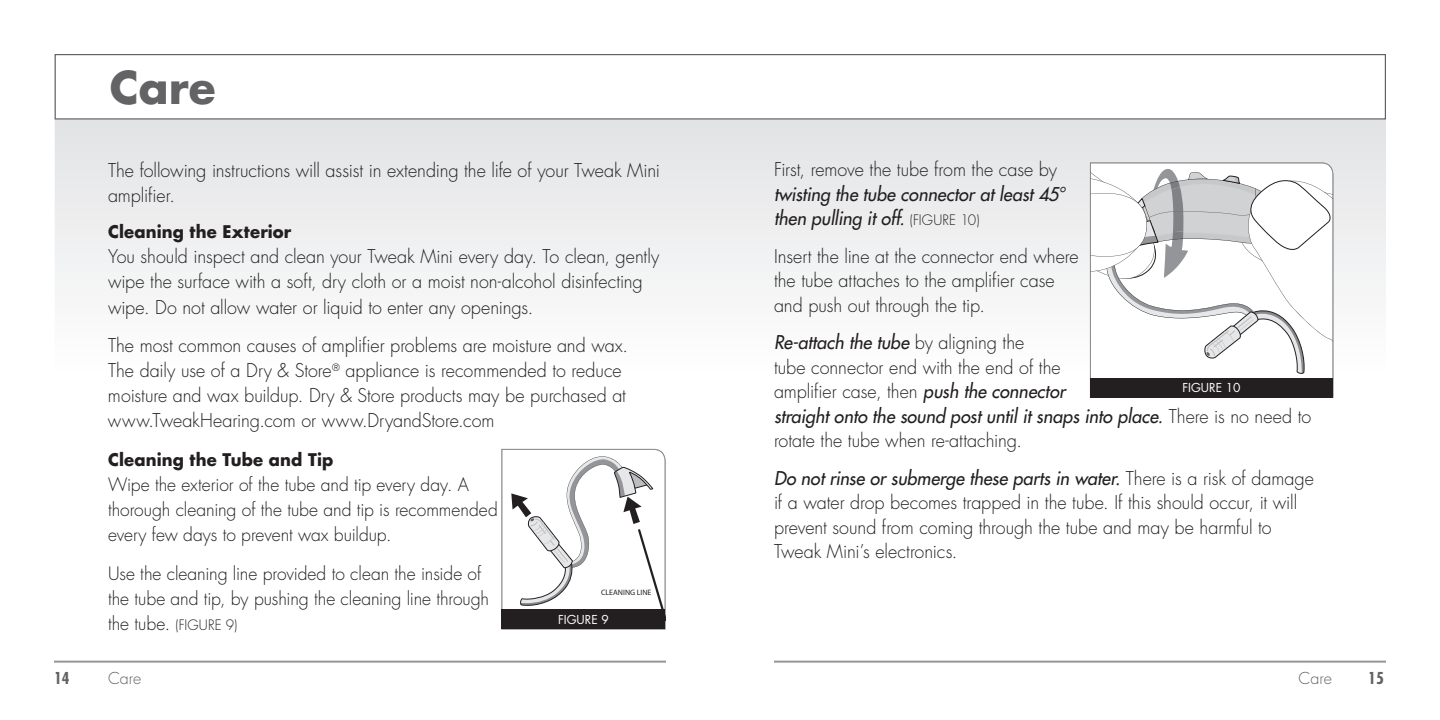
<style>
.page{position:relative;width:1440px;height:720px;background:#fff}
.page>*{position:absolute;margin:0;border:0;box-sizing:border-box;transform-origin:0 0}
.t1{font:700 44px "Futura";color:#636366}
.t2{font:300 18.4px/24.4px "Futura";color:#231f20}
.t3{font:italic 18.4px/24.4px "Futura";color:#231f20}
.t4{font:300 18px/25.2px "Futura";letter-spacing:-.005em;color:#231f20}
.t5{font:700 17px "Futura";letter-spacing:.01em;color:#231f20}
.t6{font:300 16px "Futura";color:#636366}
.t7{font:700 condensed 16px "Futura";color:#636366}
.t8{font:300 14px "Futura";letter-spacing:.015em;color:#231f20}
.t9{font:12px "Futura";color:#fff}
.t10{font:7.8px "Myriad Pro";color:#231f20}
.s1{font-size:18px}
.s2{font-weight:300;font-style:normal;font-size:14px}
.s3{font-weight:400;font-style:italic}
</style>
<div class="page">
<svg style="left:720px;top:120px;width:666px;height:278px"></svg>
<svg style="left:55px;top:120px;width:665px;height:329px"></svg>
<div style="left:55px;top:54px;width:666px;height:66px;border:1px solid #636366"></div>
<hr style="left:54px;top:661px;width:612px;height:2px;background:#939598">
<hr style="left:774px;top:661px;width:612px;height:2px;background:#939598">
<svg style="left:1090px;top:163px;width:243px;height:213px"></svg>
<svg style="left:501px;top:449px;width:165px;height:181px"></svg>
<div style="left:1090px;top:378px;width:243px;height:19px;background:#231f20"></div>
<div style="left:502px;top:610px;width:163px;height:19px;background:#231f20"></div>
<div style="left:719px;top:54px;width:667px;height:66px;background:#fff;border:1px solid #636366"></div>
<h1 class="t1" style="left:110px;top:57px;width:107px">Care</h1>
<p class="t2" style="left:108px;top:158px;width:554px;line-height:25.2px">The following instructions will assist in extending the life of your Tweak Mini amplifier.</p>
<p class="t5" style="left:108px;top:220px;width:185px">Cleaning the Exterior</p>
<p class="t2" style="left:108px;top:244px;width:553px;line-height:25.2px">You should inspect and clean your Tweak Mini every day. To clean, gently wipe the surface with a soft, dry cloth or a moist non-alcohol disinfecting wipe. Do not allow water or liquid to enter any openings.</p>
<p class="t2" style="left:108px;top:333px;width:522px;line-height:25.2px">The most common causes of amplifier problems are moisture and wax.<br>The daily use of a Dry &amp; Store<sup>®</sup> appliance is recommended to reduce moisture and wax buildup. Dry &amp; Store products may be purchased at www.TweakHearing.com or www.DryandStore.com</p>
<p class="t5" style="left:108px;top:447px;width:227px">Cleaning the Tube and Tip</p>
<p class="t4" style="left:108px;top:472px;width:391px">Wipe the exterior of the tube and tip every day. A thorough cleaning of the tube and tip is recommended every few days to prevent wax buildup.</p>
<p class="t4" style="left:108px;top:561px;width:383px">Use the cleaning line provided to clean the inside of the tube and tip, by pushing the cleaning line through</p>
<p class="t8" style="left:108px;top:616px;width:131px"><span class="s1">the tube.</span> (FIgURe 9)</p>
<p class="t10" style="left:601px;top:588px;width:52px">CLEANING LINE</p>
<p class="t9" style="left:558px;top:611px;width:52px">FIGURE 9</p>
<p class="t2" style="left:774px;top:158px;width:285px">First, remove the tube from the case by</p>
<p class="t3" style="left:774px;top:182px;width:292px">twisting the tube connector at least 45° then pulling it off. <span class="s2">(FIgURe 10)</span></p>
<p class="t2" style="left:774px;top:244px;width:306px">Insert the line at the connector end where the tube attaches to the amplifier case and push out through the tip.</p>
<p class="t2" style="left:774px;top:330px;width:539px"><span class="s3">Re-attach the tube</span> by aligning the<br>tube connector end with the end of the<br>amplifier case, then <span class="s3">push the connector<br>straight onto the sound post until it snaps into place.</span> There is no need to rotate the tube when re-attaching.</p>
<p class="t2" style="left:774px;top:466px;width:542px"><span class="s3">Do not rinse or submerge these parts in water.</span> There is a risk of damage if a water drop becomes trapped in the tube. If this should occur, it will prevent sound from coming through the tube and may be harmful to Tweak Mini’s electronics.</p>
<p class="t9" style="left:1183px;top:380px;width:60px">FIGURE 10</p>
<p class="t7" style="left:54px;top:668px;width:17px">14</p>
<p class="t6" style="left:108px;top:668px;width:35px">Care</p>
<p class="t6" style="left:1299px;top:668px;width:35px">Care</p>
<p class="t7" style="left:1368px;top:668px;width:17px">15</p>
</div>
